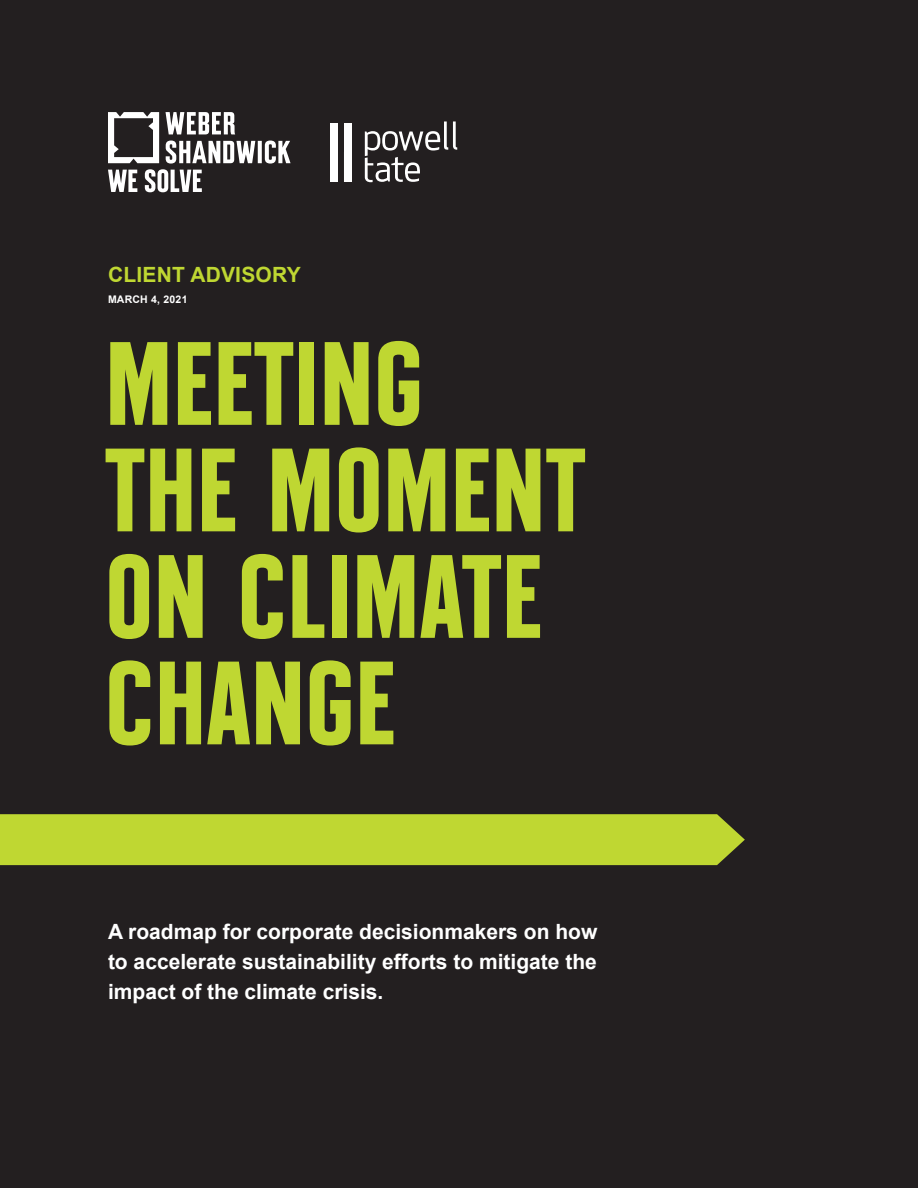
<style>
.page{position:relative;width:918px;height:1188px;background:#231f20}
.page>*{position:absolute;margin:0;border:0;box-sizing:border-box;transform-origin:0 0}
.t1{font:700 118.2px/106.5px "Always Montefiore";color:#bfd732}
.t2{font:700 21px/30px "Arial";color:#fff;text-align:justify}
.t3{font:700 21px "Arial";letter-spacing:.01em;color:#bfd732}
.t4{font:700 10.5px "Arial";letter-spacing:.02em;color:#fff}
</style>
<div class="page">
<svg style="left:108px;top:112px;width:183px;height:80px"></svg>
<div style="left:0;top:814px;width:745px;height:51px;background:#bfd732"></div>
<div style="left:330px;top:123px;width:8px;height:59px;background:#fff"></div>
<svg style="left:365px;top:121px;width:92px;height:61px"></svg>
<div style="left:344px;top:123px;width:7px;height:59px;background:#fff"></div>
<p class="t3" style="left:108px;top:261px;width:194px">CLIENT ADVISORY</p>
<p class="t4" style="left:108px;top:292px;width:81px">MARCH 4, 2021</p>
<p class="t1" style="left:105px;top:331px;width:482px">MEETING<br>THE MOMENT<br>ON CLIMATE<br>CHANGE</p>
<p class="t2" style="left:108px;top:918px;width:491px">A roadmap for corporate decisionmakers on how to accelerate sustainability efforts to mitigate the impact of the climate crisis.</p>
</div>
